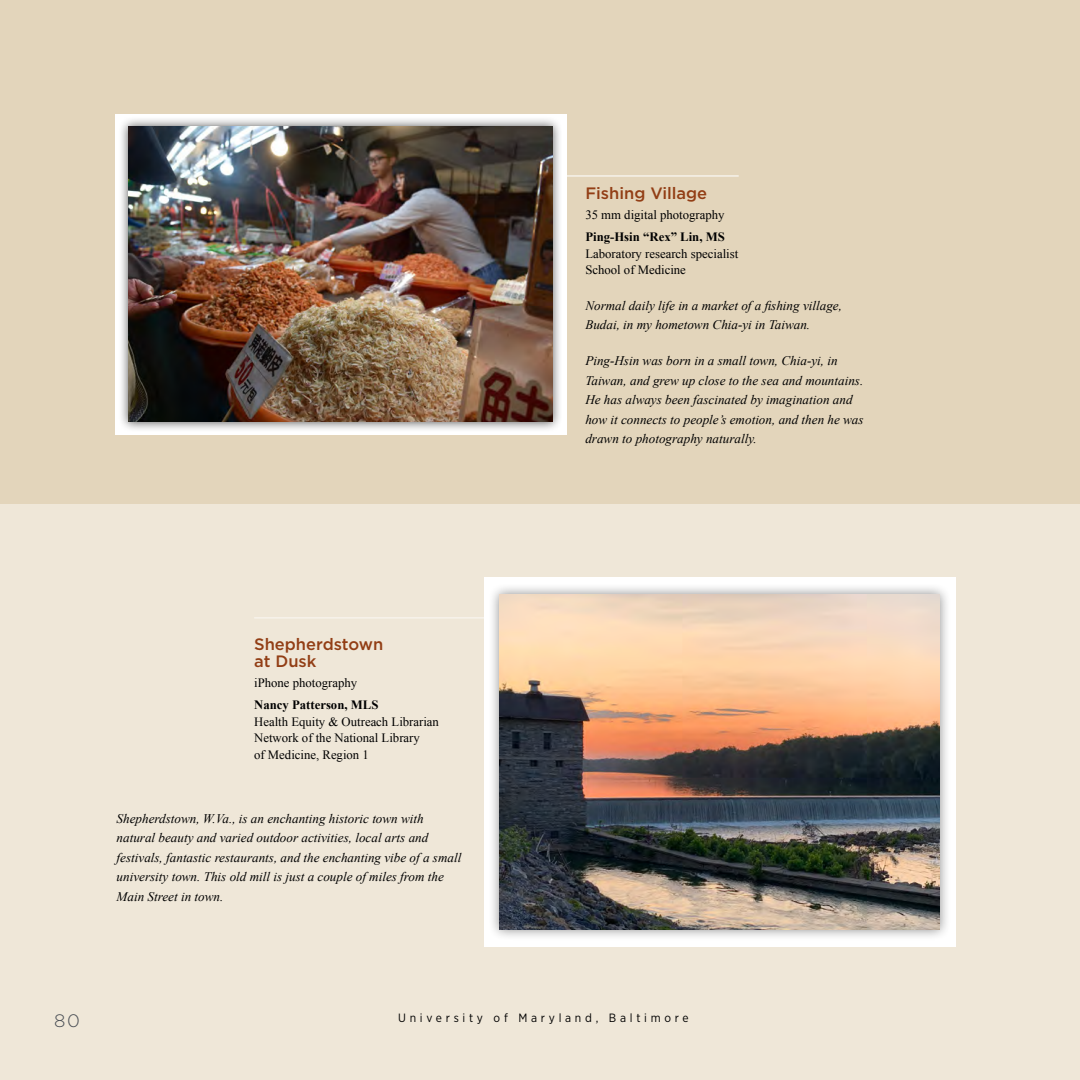
<style>
.page{position:relative;width:1080px;height:1080px;background:#fff}
.page>*{position:absolute;margin:0;border:0;box-sizing:border-box;transform-origin:0 0}
.t1{font:300 18px "Gotham";color:#4a4f55}
.TITLE_of_art{font:500 16.5px/17.2px "Gotham";color:#923e15}
.Italic{font:italic 13.2px/19.5px "Times New Roman";color:#000}
.NAME_of_artist{font:12.75px/16.5px "Times New Roman";color:#000}
.NAME_of_artist-2{font:700 12.75px "Times New Roman";color:#000}
.t2{font:12px "Gotham Narrow";letter-spacing:.31em;color:#000}
.s1{font-weight:700}
</style>
<div class="page">
<div style="left:0;top:503px;width:1080px;height:577px;background:#efe7d8"></div>
<hr style="left:254px;top:617px;width:243px;height:2px;background:#fff">
<div style="left:0;top:0;width:1080px;height:503px;background:#e3d5bb"></div>
<div style="left:115px;top:114px;width:452px;height:321px;background:#fff"></div>
<div style="left:484px;top:578px;width:472px;height:369px;background:#fff"></div>
<div style="left:118px;top:116px;width:445px;height:316px;background:#000;opacity:.65"></div>
<img style="left:129px;top:127px;width:424px;height:295px">
<div style="left:489px;top:583px;width:462px;height:359px;background:#000;opacity:.46"></div>
<img style="left:500px;top:595px;width:439px;height:335px">
<hr style="left:567px;top:175px;width:172px;height:2px;background:#fff">
<h3 class="TITLE_of_art" style="left:254px;top:635px;width:131px">Shepherdstown at Dusk</h3>
<p class="NAME_of_artist" style="left:254px;top:675px;width:105px">iPhone photography</p>
<p class="NAME_of_artist" style="left:254px;top:697px;width:186px"><span class="s1">Nancy Patterson, MLS<br></span>Health Equity &amp; Outreach Librarian</p>
<p class="NAME_of_artist" style="left:254px;top:730px;width:167px">Network of the National Library of Medicine, Region 1</p>
<p class="Italic" style="left:117px;top:808px;width:346px">Shepherdstown, W.Va., is an enchanting historic town with natural beauty and varied outdoor activities, local arts and festivals, fantastic restaurants, and the enchanting vibe of a small university town. This old mill is just a couple of miles from the Main Street in town.</p>
<h3 class="TITLE_of_art" style="left:585px;top:184px;width:123px">Fishing Village</h3>
<p class="NAME_of_artist" style="left:585px;top:206px;width:141px">35 mm digital photography</p>
<p class="NAME_of_artist-2" style="left:585px;top:228px;width:141px">Ping-Hsin “Rex” Lin, MS</p>
<p class="NAME_of_artist" style="left:585px;top:245px;width:154px">Laboratory research specialist</p>
<p class="NAME_of_artist" style="left:585px;top:261px;width:102px">School of Medicine</p>
<p class="Italic" style="left:585px;top:295px;width:258px">Normal daily life in a market of a fishing village,<br>Budai, in my hometown Chia-yi in Taiwan.</p>
<p class="Italic" style="left:585px;top:351px;width:280px">Ping-Hsin was born in a small town, Chia-yi, in Taiwan, and grew up close to the sea and mountains.<br>He has always been fascinated by imagination and how it connects to people’s emotion, and then he was drawn to photography naturally.</p>
<p class="t1" style="left:54px;top:1009px;width:28px">80</p>
<p class="t2" style="left:398px;top:1010px;width:292px">University of Maryland, Baltimore</p>
</div>
